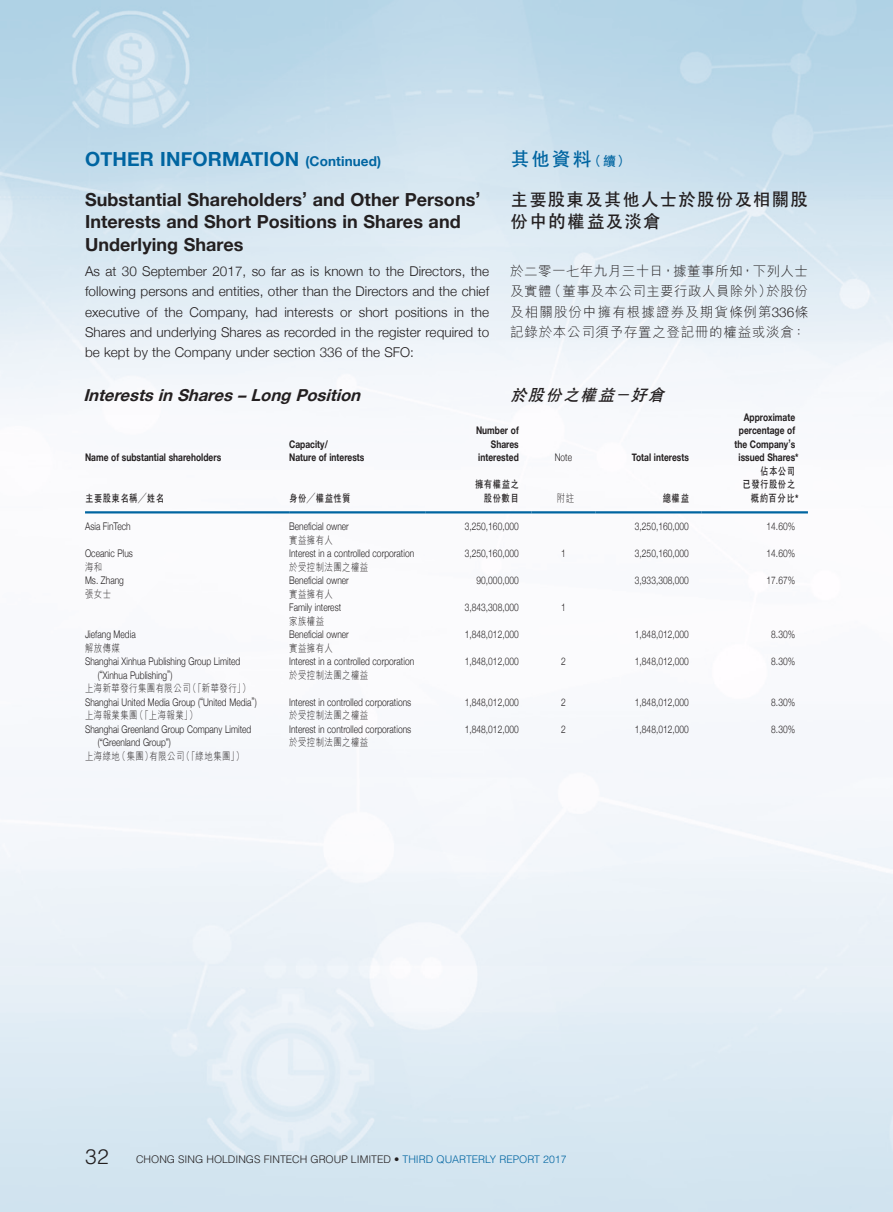
<style>
.page{position:relative;width:893px;height:1212px;background:#fff}
.page>*{position:absolute;margin:0;border:0;box-sizing:border-box;transform-origin:0 0}
.t1{font:300 21px "Helvetica LT Std";color:#231f20}
.Heading_1{font:700 19.5px "Helvetica Neue";letter-spacing:.01em;color:#0065a1}
.C_Heading_1{font:700 19.5px "C Hei 2 HK";color:#0065a1}
.Heading_2{font:700 18px/22.5px "Helvetica Neue";letter-spacing:.005em;color:#231f20}
.C_Heading_2{font:700 18px/22.5px "C Hei 2 HK";letter-spacing:.035em;color:#231f20}
.Heading_3{font:italic 700 16.5px "Helvetica Neue";color:#231f20}
.C_Heading_3{font:italic 700 16.5px "C Hei 2 HK";color:#231f20}
.Body_Text{font:300 13.5px/20.2px "Helvetica Neue";letter-spacing:.005em;color:#231f20;text-align:justify}
.C_Body_Text{font:300 13.5px/20.2px "M Hei HK";letter-spacing:.055em;color:#231f20;text-align:justify}
.Body_Text-2{font:300 10.5px/13.5px "Helvetica Neue";letter-spacing:.005em;color:#231f20;scale:.8 1}
.Body_Text-3{font:700 10.5px "Helvetica Neue";letter-spacing:.005em;color:#231f20;scale:.8 1}
.Body_Text-4{font:300 10.5px "M Hei HK";letter-spacing:.055em;color:#231f20;scale:.8 1}
.t2{font:300 10.5px "Helvetica LT Std";color:#231f20}
.Body_Text-5{font:700 10.5px "C Hei 2 HK";letter-spacing:.055em;color:#231f20;scale:.8 1}
.s1{font-size:13.5px}
.s2{font-family:"Helvetica Neue"}
.s3{color:#0065a1}
</style>
<div class="page">
<hr style="left:85px;top:511px;width:204px;height:2px;background:#0065a1">
<hr style="left:289px;top:511px;width:136px;height:2px;background:#0065a1">
<hr style="left:425px;top:511px;width:106px;height:2px;background:#0065a1">
<hr style="left:531px;top:511px;width:64px;height:2px;background:#0065a1">
<hr style="left:595px;top:511px;width:107px;height:2px;background:#0065a1">
<hr style="left:702px;top:511px;width:106px;height:2px;background:#0065a1">
<p class="Heading_1" style="left:85px;top:144px;width:298px">OTHER INFORMATION <span class="s1">(Continued)</span></p>
<p class="Heading_2" style="left:85px;top:189px;width:397px">Substantial Shareholders’ and Other Persons’<br>Interests and Short Positions in Shares and<br>Underlying Shares</p>
<p class="Body_Text" style="left:85px;top:260px;width:406px">As at 30 September 2017, so far as is known to the Directors, the following persons and entities, other than the Directors and the chief executive of the Company, had interests or short positions in the Shares and underlying Shares as recorded in the register required to be kept by the Company under section 336 of the SFO:</p>
<p class="Heading_3" style="left:83px;top:382px;width:285px">Interests in Shares – Long Position</p>
<p class="C_Heading_1" style="left:510px;top:149px;width:122px">其他資料<span class="s1">（續）</span></p>
<p class="C_Heading_2" style="left:510px;top:188px;width:299px">主要股東及其他人士於股份及相關股份中的權益及淡倉</p>
<p class="C_Body_Text" style="left:510px;top:261px;width:299px">於二零一七年九月三十日，據董事所知，下列人士及實體（董事及本公司主要行政人員除外）於股份及相關股份中擁有根據證券及期貨條例第<span class="s2">336</span>條記錄於本公司須予存置之登記冊的權益或淡倉：</p>
<p class="C_Heading_3" style="left:510px;top:387px;width:160px">於股份之權益－好倉</p>
<p class="Body_Text-3" style="left:85px;top:449px;width:172px">Name of substantial shareholders</p>
<p class="Body_Text-3" style="left:289px;top:435px;width:50px">Capacity/</p>
<p class="Body_Text-3" style="left:289px;top:449px;width:96px">Nature of interests</p>
<p class="Body_Text-5" style="left:85px;top:492px;width:100px">主要股東名稱╱姓名</p>
<p class="Body_Text-5" style="left:289px;top:492px;width:78px">身份╱權益性質</p>
<p class="Body_Text-3" style="left:476px;top:422px;width:55px">Number of</p>
<p class="Body_Text-3" style="left:491px;top:435px;width:36px">Shares</p>
<p class="Body_Text-3" style="left:478px;top:449px;width:52px">interested</p>
<p class="Body_Text-2" style="left:555px;top:450px;width:23px">Note</p>
<p class="Body_Text-3" style="left:632px;top:449px;width:73px">Total interests</p>
<p class="Body_Text-5" style="left:475px;top:479px;width:56px">擁有權益之</p>
<p class="Body_Text-5" style="left:484px;top:492px;width:45px">股份數目</p>
<p class="Body_Text-4" style="left:557px;top:492px;width:23px">附註</p>
<p class="Body_Text-5" style="left:663px;top:492px;width:34px">總權益</p>
<p class="Body_Text-3" style="left:744px;top:408px;width:66px">Approximate</p>
<p class="Body_Text-3" style="left:739px;top:422px;width:72px">percentage of</p>
<p class="Body_Text-3" style="left:734px;top:435px;width:77px">the Company’s</p>
<p class="Body_Text-3" style="left:738px;top:449px;width:77px">issued Shares*</p>
<p class="Body_Text-5" style="left:760px;top:465px;width:45px">佔本公司</p>
<p class="Body_Text-5" style="left:743px;top:479px;width:67px">已發行股份之</p>
<p class="Body_Text-5" style="left:751px;top:492px;width:61px">概約百分比<span class="s2">*</span></p>
<p class="Body_Text-2" style="left:85px;top:519px;width:59px">Asia FinTech</p>
<p class="Body_Text-2" style="left:289px;top:519px;width:76px">Beneficial owner</p>
<p class="Body_Text-2" style="left:465px;top:519px;width:69px">3,250,160,000</p>
<p class="Body_Text-2" style="left:635px;top:519px;width:69px">3,250,160,000</p>
<p class="Body_Text-2" style="left:767px;top:519px;width:37px">14.60%</p>
<p class="Body_Text-4" style="left:289px;top:534px;width:56px">實益擁有人</p>
<p class="Body_Text-2" style="left:85px;top:546px;width:61px">Oceanic Plus</p>
<p class="Body_Text-2" style="left:289px;top:546px;width:158px">Interest in a controlled corporation</p>
<p class="Body_Text-2" style="left:465px;top:546px;width:69px">3,250,160,000</p>
<p class="Body_Text-2" style="left:561px;top:546px;width:7px">1</p>
<p class="Body_Text-2" style="left:635px;top:546px;width:69px">3,250,160,000</p>
<p class="Body_Text-2" style="left:767px;top:546px;width:37px">14.60%</p>
<p class="Body_Text-4" style="left:85px;top:561px;width:23px">海和</p>
<p class="Body_Text-4" style="left:289px;top:561px;width:100px">於受控制法團之權益</p>
<p class="Body_Text-2" style="left:85px;top:573px;width:50px">Ms. Zhang</p>
<p class="Body_Text-2" style="left:289px;top:573px;width:76px">Beneficial owner</p>
<p class="Body_Text-2" style="left:476px;top:573px;width:54px">90,000,000</p>
<p class="Body_Text-2" style="left:635px;top:573px;width:69px">3,933,308,000</p>
<p class="Body_Text-2" style="left:767px;top:573px;width:37px">17.67%</p>
<p class="Body_Text-4" style="left:85px;top:588px;width:34px">張女士</p>
<p class="Body_Text-4" style="left:289px;top:588px;width:56px">實益擁有人</p>
<p class="Body_Text-2" style="left:289px;top:600px;width:67px">Family interest</p>
<p class="Body_Text-2" style="left:465px;top:600px;width:69px">3,843,308,000</p>
<p class="Body_Text-2" style="left:561px;top:600px;width:7px">1</p>
<p class="Body_Text-4" style="left:289px;top:615px;width:45px">家族權益</p>
<p class="Body_Text-2" style="left:85px;top:627px;width:65px">Jiefang Media</p>
<p class="Body_Text-2" style="left:289px;top:627px;width:76px">Beneficial owner</p>
<p class="Body_Text-2" style="left:465px;top:627px;width:69px">1,848,012,000</p>
<p class="Body_Text-2" style="left:635px;top:627px;width:69px">1,848,012,000</p>
<p class="Body_Text-2" style="left:771px;top:627px;width:31px">8.30%</p>
<p class="Body_Text-4" style="left:85px;top:642px;width:45px">解放傳媒</p>
<p class="Body_Text-4" style="left:289px;top:642px;width:56px">實益擁有人</p>
<p class="Body_Text-2" style="left:98px;top:654px;width:180px;text-indent:-13px">Shanghai Xinhua Publishing Group Limited (“Xinhua Publishing”)</p>
<p class="Body_Text-2" style="left:289px;top:654px;width:158px">Interest in a controlled corporation</p>
<p class="Body_Text-2" style="left:465px;top:654px;width:69px">1,848,012,000</p>
<p class="Body_Text-2" style="left:561px;top:654px;width:7px">2</p>
<p class="Body_Text-2" style="left:635px;top:654px;width:69px">1,848,012,000</p>
<p class="Body_Text-2" style="left:771px;top:654px;width:31px">8.30%</p>
<p class="Body_Text-4" style="left:289px;top:669px;width:100px">於受控制法團之權益</p>
<p class="Body_Text-4" style="left:85px;top:683px;width:208px">上海新華發行集團有限公司（「新華發行」）</p>
<p class="Body_Text-2" style="left:85px;top:694px;width:216px">Shanghai United Media Group (“United Media”)</p>
<p class="Body_Text-2" style="left:289px;top:694px;width:154px">Interest in controlled corporations</p>
<p class="Body_Text-2" style="left:465px;top:694px;width:69px">1,848,012,000</p>
<p class="Body_Text-2" style="left:561px;top:694px;width:7px">2</p>
<p class="Body_Text-2" style="left:635px;top:694px;width:69px">1,848,012,000</p>
<p class="Body_Text-2" style="left:771px;top:694px;width:31px">8.30%</p>
<p class="Body_Text-4" style="left:85px;top:710px;width:142px">上海報業集團（「上海報業」）</p>
<p class="Body_Text-4" style="left:289px;top:710px;width:100px">於受控制法團之權益</p>
<p class="Body_Text-2" style="left:98px;top:721px;width:194px;text-indent:-13px">Shanghai Greenland Group Company Limited (“Greenland Group”)</p>
<p class="Body_Text-2" style="left:289px;top:721px;width:154px">Interest in controlled corporations</p>
<p class="Body_Text-2" style="left:465px;top:721px;width:69px">1,848,012,000</p>
<p class="Body_Text-2" style="left:561px;top:721px;width:7px">2</p>
<p class="Body_Text-2" style="left:635px;top:721px;width:69px">1,848,012,000</p>
<p class="Body_Text-2" style="left:771px;top:721px;width:31px">8.30%</p>
<p class="Body_Text-4" style="left:289px;top:737px;width:100px">於受控制法團之權益</p>
<p class="Body_Text-4" style="left:85px;top:750px;width:201px">上海綠地（集團）有限公司（「綠地集團」）</p>
<h1 class="t1" style="left:85px;top:1143px;width:25px">32</h1>
<p class="t2" style="left:136px;top:1152px;width:432px">CHONG SING HOLDINGS FINTECH GROUP LIMITED • <span class="s3">THIRD QUARTERLY REPORT 2017</span></p>
</div>
